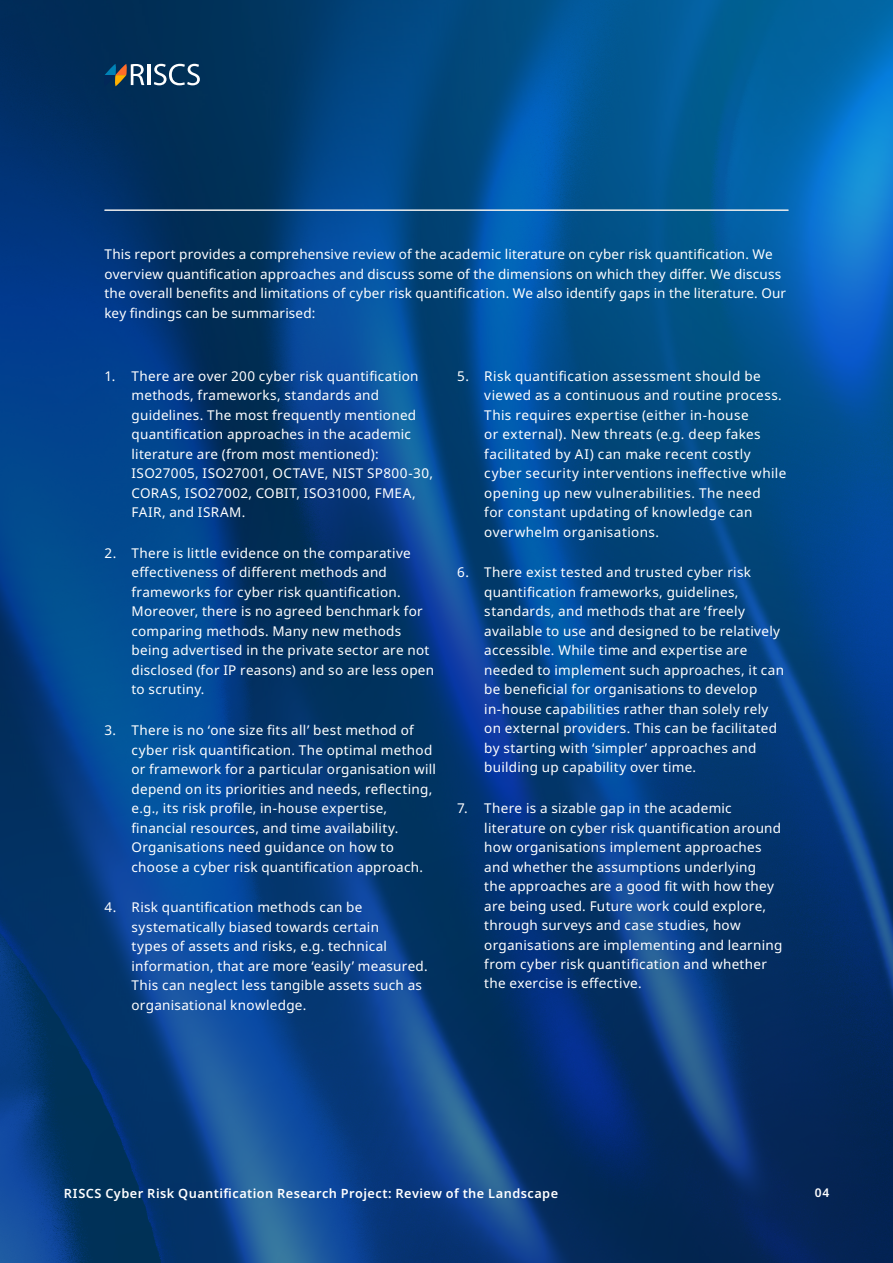
<style>
.page{position:relative;width:893px;height:1263px;background:#fff}
.page>*{position:absolute;margin:0;border:0;box-sizing:border-box;transform-origin:0 0}
.t1{font:13.5px/19.5px "Noto Sans";letter-spacing:.02em;color:#fff}
.t2{font:600 12.75px "Noto Sans";letter-spacing:.035em;color:#fff}
.t3{font:600 12px "Noto Sans";color:#fff}
</style>
<div class="page">
<img style="left:0;top:0;width:893px;height:1263px">
<svg style="left:104px;top:64px;width:40px;height:22px"></svg>
<hr style="left:147px;top:64px;width:3px;height:21px;background:#fff">
<svg style="left:154px;top:64px;width:46px;height:21px"></svg>
<hr style="left:105px;top:209px;width:683px;height:2px;background:#ededed">
<p class="t1" style="left:105px;top:245px;width:683px">This report provides a comprehensive review of the academic literature on cyber risk quantification. We overview quantification approaches and discuss some of the dimensions on which they differ. We discuss the overall benefits and limitations of cyber risk quantification. We also identify gaps in the literature. Our key findings can be summarised:</p>
<p class="t1" style="left:132px;top:366px;width:303px;text-indent:-27px">1. There are over 200 cyber risk quantification methods, frameworks, standards and guidelines. The most frequently mentioned quantification approaches in the academic literature are (from most mentioned):<br>ISO27005, ISO27001, OCTAVE, NIST SP800-30, CORAS, ISO27002, COBIT, ISO31000, FMEA, FAIR, and ISRAM.</p>
<p class="t1" style="left:132px;top:544px;width:304px;text-indent:-27px">2. There is little evidence on the comparative effectiveness of different methods and frameworks for cyber risk quantification.<br>Moreover, there is no agreed benchmark for comparing methods. Many new methods being advertised in the private sector are not disclosed (for IP reasons) and so are less open to scrutiny.</p>
<p class="t1" style="left:132px;top:721px;width:306px;text-indent:-27px">3. There is no ‘one size fits all’ best method of cyber risk quantification. The optimal method or framework for a particular organisation will depend on its priorities and needs, reflecting, e.g., its risk profile, in-house expertise, financial resources, and time availability.<br>Organisations need guidance on how to choose a cyber risk quantification approach.</p>
<p class="t1" style="left:132px;top:898px;width:298px;text-indent:-27px">4. Risk quantification methods can be systematically biased towards certain<br>types of assets and risks, e.g. technical information, that are more ‘easily’ measured.<br>This can neglect less tangible assets such as organisational knowledge.</p>
<p class="t1" style="left:484px;top:366px;width:304px;text-indent:-27px">5. Risk quantification assessment should be viewed as a continuous and routine process.<br>This requires expertise (either in-house<br>or external). New threats (e.g. deep fakes facilitated by AI) can make recent costly cyber security interventions ineffective while opening up new vulnerabilities. The need<br>for constant updating of knowledge can overwhelm organisations.</p>
<p class="t1" style="left:484px;top:563px;width:301px;text-indent:-27px">6. There exist tested and trusted cyber risk quantification frameworks, guidelines, standards, and methods that are ‘freely available to use and designed to be relatively accessible. While time and expertise are needed to implement such approaches, it can be beneficial for organisations to develop in-house capabilities rather than solely rely on external providers. This can be facilitated by starting with ‘simpler’ approaches and building up capability over time.</p>
<p class="t1" style="left:484px;top:799px;width:300px;text-indent:-27px">7. There is a sizable gap in the academic literature on cyber risk quantification around how organisations implement approaches and whether the assumptions underlying<br>the approaches are a good fit with how they are being used. Future work could explore, through surveys and case studies, how organisations are implementing and learning from cyber risk quantification and whether the exercise is effective.</p>
<p class="t2" style="left:64px;top:1184px;width:496px">RISCS Cyber Risk Quantification Research Project: Review of the Landscape</p>
<p class="t3" style="left:815px;top:1184px;width:16px">04</p>
</div>
